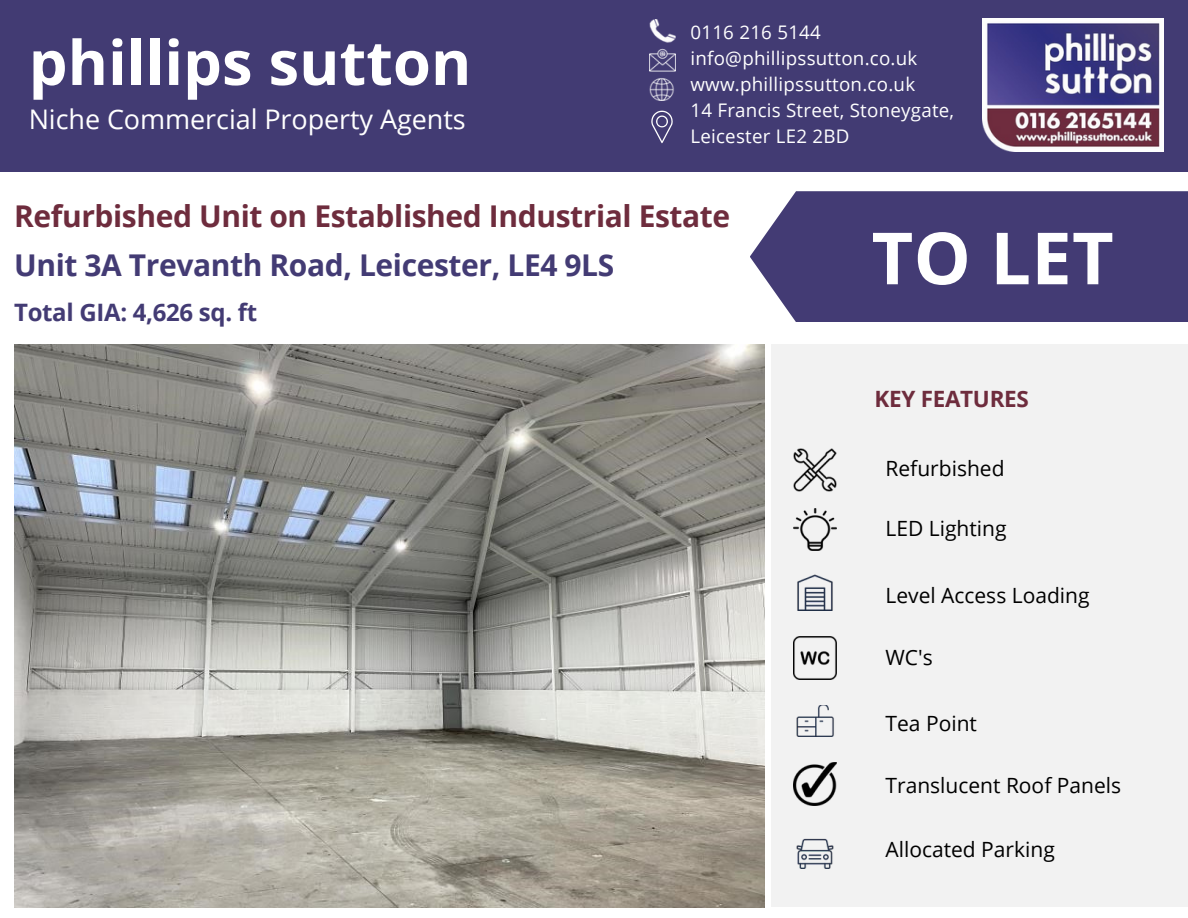
<style>
.page{position:relative;width:1188px;height:918px;background:#fff}
.page>*{position:absolute;margin:0;border:0;box-sizing:border-box;transform-origin:0 0}
.t1{font:700 72px "Open Sans";color:#fff}
.t2{font:700 61.5px "Open Sans";color:#fff}
.t3{font:700 30px "Open Sans";letter-spacing:-.015em;color:#6e2c3d}
.t4{font:700 30px "Open Sans";letter-spacing:-.015em;color:#433b74}
.t5{font:27px "Open Sans";letter-spacing:-.005em;color:#fff}
.t6{font:700 24px "Open Sans";letter-spacing:-.015em;color:#433b74}
.t7{font:700 22.5px "Open Sans";letter-spacing:-.015em;color:#6e2c3d}
.t8{font:21px "Open Sans";color:#000}
.t9{font:18.75px/25.8px "Open Sans";letter-spacing:.015em;color:#fff}
</style>
<div class="page">
<div style="left:0;top:0;width:1188px;height:172px;background:#423b73"></div>
<img style="left:982px;top:19px;width:181px;height:132px">
<img style="left:650px;top:19px;width:25px;height:81px">
<svg style="left:651px;top:111px;width:22px;height:32px"></svg>
<img style="left:14px;top:345px;width:750px;height:562px">
<div style="left:771px;top:345px;width:417px;height:562px;background:#f2f2f2"></div>
<img style="left:794px;top:449px;width:43px;height:42px">
<img style="left:794px;top:508px;width:43px;height:43px">
<img style="left:797px;top:574px;width:36px;height:36px">
<img style="left:794px;top:637px;width:43px;height:42px">
<img style="left:796px;top:706px;width:38px;height:30px">
<img style="left:794px;top:763px;width:43px;height:43px">
<img style="left:796px;top:838px;width:38px;height:30px">
<div style="left:750px;top:191px;width:438px;height:131px;background:#433b74"></div>
<p class="t2" style="left:29px;top:19px;width:444px">phillips sutton</p>
<p class="t5" style="left:29px;top:100px;width:439px">Niche Commercial Property Agents</p>
<p class="t9" style="left:690px;top:19px;width:228px">0116 216 5144 info@phillipssutton.co.uk www.phillipssutton.co.uk</p>
<p class="t9" style="left:690px;top:97px;width:265px">14 Francis Street, Stoneygate,<br>Leicester LE2 2BD</p>
<p class="t3" style="left:14px;top:194px;width:718px">Refurbished Unit on Established Industrial Estate</p>
<p class="t4" style="left:14px;top:244px;width:602px">Unit 3A Trevanth Road, Leicester, LE4 9LS</p>
<p class="t6" style="left:14px;top:295px;width:245px">Total GIA: 4,626 sq. ft</p>
<p class="t1" style="left:872px;top:207px;width:244px">TO LET</p>
<p class="t7" style="left:874px;top:383px;width:156px">KEY FEATURES</p>
<p class="t8" style="left:886px;top:454px;width:120px">Refurbished</p>
<p class="t8" style="left:886px;top:514px;width:122px">LED Lighting</p>
<p class="t8" style="left:886px;top:581px;width:206px">Level Access Loading</p>
<p class="t8" style="left:886px;top:643px;width:49px">WC's</p>
<p class="t8" style="left:886px;top:709px;width:93px">Tea Point</p>
<p class="t8" style="left:886px;top:770px;width:237px">Translucent Roof Panels</p>
<p class="t8" style="left:886px;top:834px;width:171px">Allocated Parking</p>
</div>
